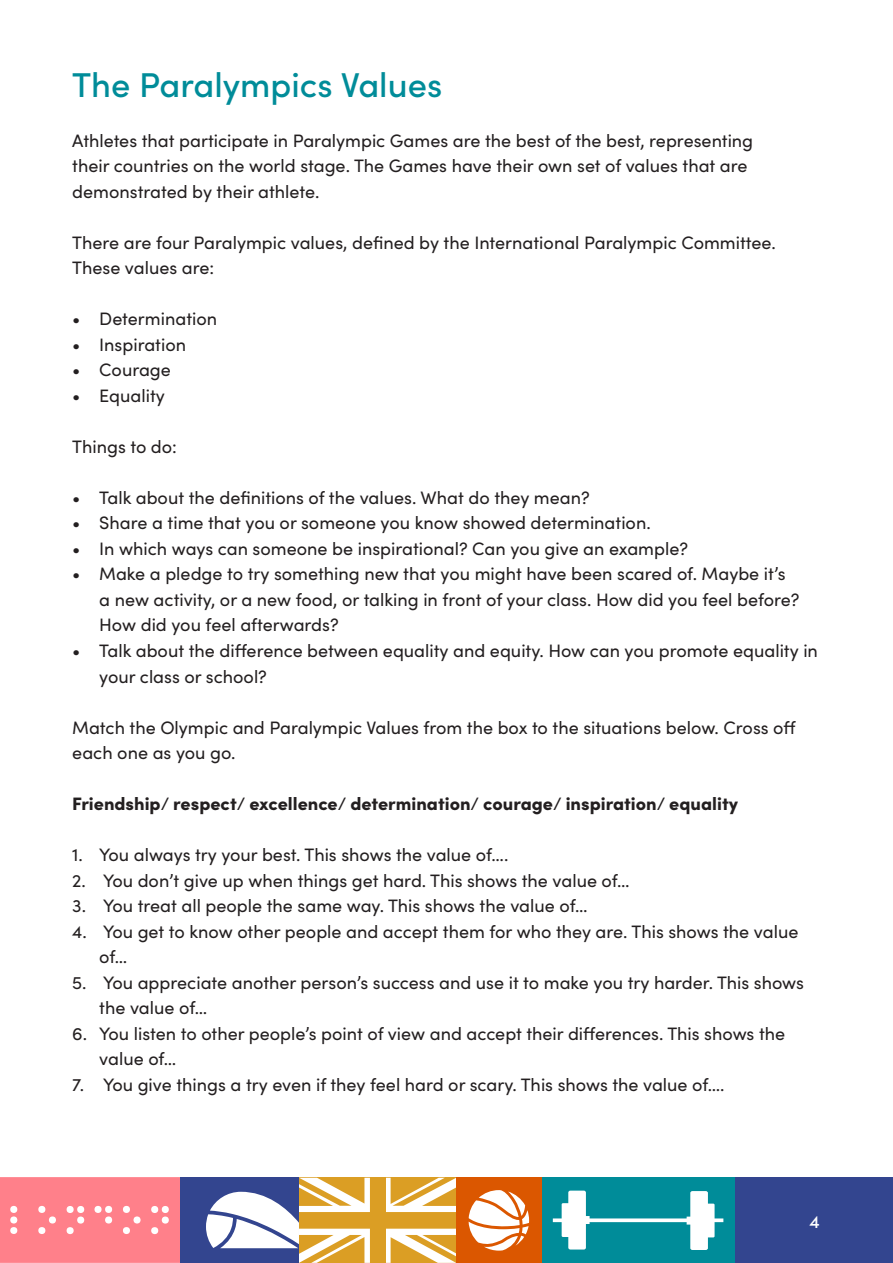
<style>
.page{position:relative;width:893px;height:1263px;background:#fff}
.page>*{position:absolute;margin:0;border:0;box-sizing:border-box;transform-origin:0 0}
.Subtitle{font:500 34.5px "Sofia Pro";color:#008c99}
.t1{font:18px/25.5px "Sofia Pro";color:#231f20}
.t2{font:900 18px "Sofia Pro";color:#231f20}
.t3{font:500 18px "Sofia Pro";color:#fff}
.s1{font-weight:400}
</style>
<div class="page">
<div style="left:735px;top:1178px;width:158px;height:85px;background:#33458f"></div>
<div style="left:0;top:1177px;width:181px;height:86px;background:#ff808a"></div>
<svg style="left:10px;top:1206px;width:7px;height:28px"></svg>
<svg style="left:38px;top:1206px;width:18px;height:28px"></svg>
<svg style="left:67px;top:1206px;width:17px;height:28px"></svg>
<svg style="left:94px;top:1206px;width:18px;height:17px"></svg>
<svg style="left:123px;top:1206px;width:18px;height:28px"></svg>
<svg style="left:151px;top:1206px;width:18px;height:28px"></svg>
<div style="left:299px;top:1178px;width:157px;height:85px;background:#db9e24"></div>
<svg style="left:386px;top:1229px;width:70px;height:34px"></svg>
<svg style="left:386px;top:1178px;width:70px;height:34px"></svg>
<div style="left:541px;top:1178px;width:194px;height:85px;background:#008c99"></div>
<svg style="left:553px;top:1190px;width:170px;height:60px"></svg>
<div style="left:456px;top:1178px;width:85px;height:85px;background:#db5700"></div>
<svg style="left:469px;top:1190px;width:60px;height:60px"></svg>
<div style="left:181px;top:1177px;width:118px;height:86px;background:#33458f"></div>
<svg style="left:206px;top:1178px;width:164px;height:85px"></svg>
<p class="Subtitle" style="left:72px;top:60px;width:371px">The Paralympics Values</p>
<p class="t1" style="left:72px;top:127px;width:682px">Athletes that participate in Paralympic Games are the best of the best, representing their countries on the world stage. The Games have their own set of values that are demonstrated by their athlete.</p>
<p class="t1" style="left:72px;top:229px;width:705px">There are four Paralympic values, defined by the International Paralympic Committee.<br>These values are:</p>
<p class="t1" style="left:72px;top:305px;width:146px">• Determination</p>
<p class="t1" style="left:72px;top:331px;width:115px">• Inspiration</p>
<p class="t1" style="left:72px;top:356px;width:100px">• Courage</p>
<p class="t1" style="left:72px;top:382px;width:94px">• Equality</p>
<p class="t1" style="left:72px;top:433px;width:106px">Things to do:</p>
<p class="t1" style="left:72px;top:484px;width:519px">• Talk about the definitions of the values. What do they mean?</p>
<p class="t1" style="left:72px;top:509px;width:580px">• Share a time that you or someone you know showed determination.</p>
<p class="t1" style="left:72px;top:535px;width:617px">• In which ways can someone be inspirational? Can you give an example?</p>
<p class="t1" style="left:99px;top:560px;width:702px;text-indent:-27px">• Make a pledge to try something new that you might have been scared of. Maybe it’s a new activity, or a new food, or talking in front of your class. How did you feel before?<br>How did you feel afterwards?</p>
<p class="t1" style="left:99px;top:637px;width:720px;text-indent:-27px">• Talk about the difference between equality and equity. How can you promote equality in your class or school?</p>
<p class="t1" style="left:72px;top:713px;width:725px">Match the Olympic and Paralympic Values from the box to the situations below. Cross off each one as you go.</p>
<p class="t2" style="left:72px;top:789px;width:667px">Friendship<span class="s1">/</span> respect<span class="s1">/</span> excellence<span class="s1">/</span> determination<span class="s1">/</span> courage<span class="s1">/</span> inspiration<span class="s1">/</span> equality</p>
<p class="t1" style="left:72px;top:841px;width:438px">1. You always try your best. This shows the value of….</p>
<p class="t1" style="left:72px;top:866px;width:559px">2. You don’t give up when things get hard. This shows the value of…</p>
<p class="t1" style="left:72px;top:892px;width:517px">3. You treat all people the same way. This shows the value of…</p>
<p class="t1" style="left:99px;top:917px;width:701px;text-indent:-27px">4. You get to know other people and accept them for who they are. This shows the value of…</p>
<p class="t1" style="left:99px;top:968px;width:706px;text-indent:-27px">5. You appreciate another person’s success and use it to make you try harder. This shows the value of…</p>
<p class="t1" style="left:99px;top:1019px;width:687px;text-indent:-27px">6. You listen to other people’s point of view and accept their differences. This shows the value of…</p>
<p class="t1" style="left:72px;top:1070px;width:654px">7. You give things a try even if they feel hard or scary. This shows the value of….</p>
<p class="t3" style="left:810px;top:1208px;width:12px">4</p>
</div>
